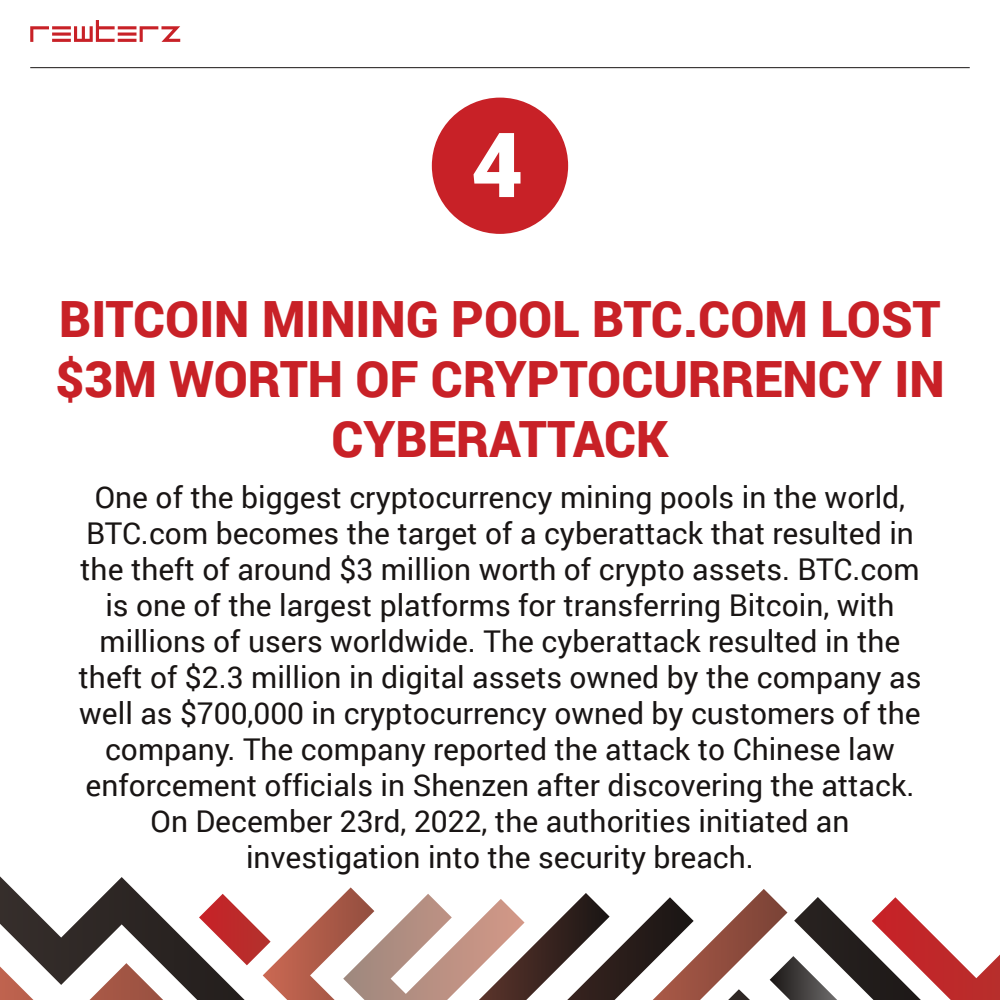
<style>
.page{position:relative;width:1000px;height:1000px;background:#fff}
.page>*{position:absolute;margin:0;border:0;box-sizing:border-box;transform-origin:0 0}
.t1{font:900 90px "Roboto";color:#fff}
.t2{font:900 50px/60px "Roboto";color:#c82127;text-align:center}
.t3{font:30px/36px "Roboto";color:#191514;text-align:center}
</style>
<div class="page">
<svg style="left:610px;top:914px;width:43px;height:86px"></svg>
<svg style="left:653px;top:889px;width:347px;height:111px"></svg>
<svg style="left:0;top:876px;width:610px;height:124px"></svg>
<div style="left:432px;top:98px;width:136px;height:136px;background:#c82127;border-radius:50%"></div>
<svg style="left:30px;top:20px;width:150px;height:22px"></svg>
<hr style="left:30px;top:67px;width:940px;height:1px;background:#191514">
<h1 class="t1" style="left:471px;top:101px;width:54px">4</h1>
<h2 class="t2" style="left:56px;top:287px;width:891px">BITCOIN MINING POOL BTC.COM LOST $3M WORTH OF CRYPTOCURRENCY IN<br>CYBERATTACK</h2>
<p class="t3" style="left:79px;top:478px;width:844px">One of the biggest cryptocurrency mining pools in the world, BTC.com becomes the target of a cyberattack that resulted in the theft of around $3 million worth of crypto assets. BTC.com is one of the largest platforms for transferring Bitcoin, with millions of users worldwide. The cyberattack resulted in the theft of $2.3 million in digital assets owned by the company as well as $700,000 in cryptocurrency owned by customers of the company. The company reported the attack to Chinese law enforcement officials in Shenzen after discovering the attack.<br>On December 23rd, 2022, the authorities initiated an investigation into the security breach.</p>
</div>
